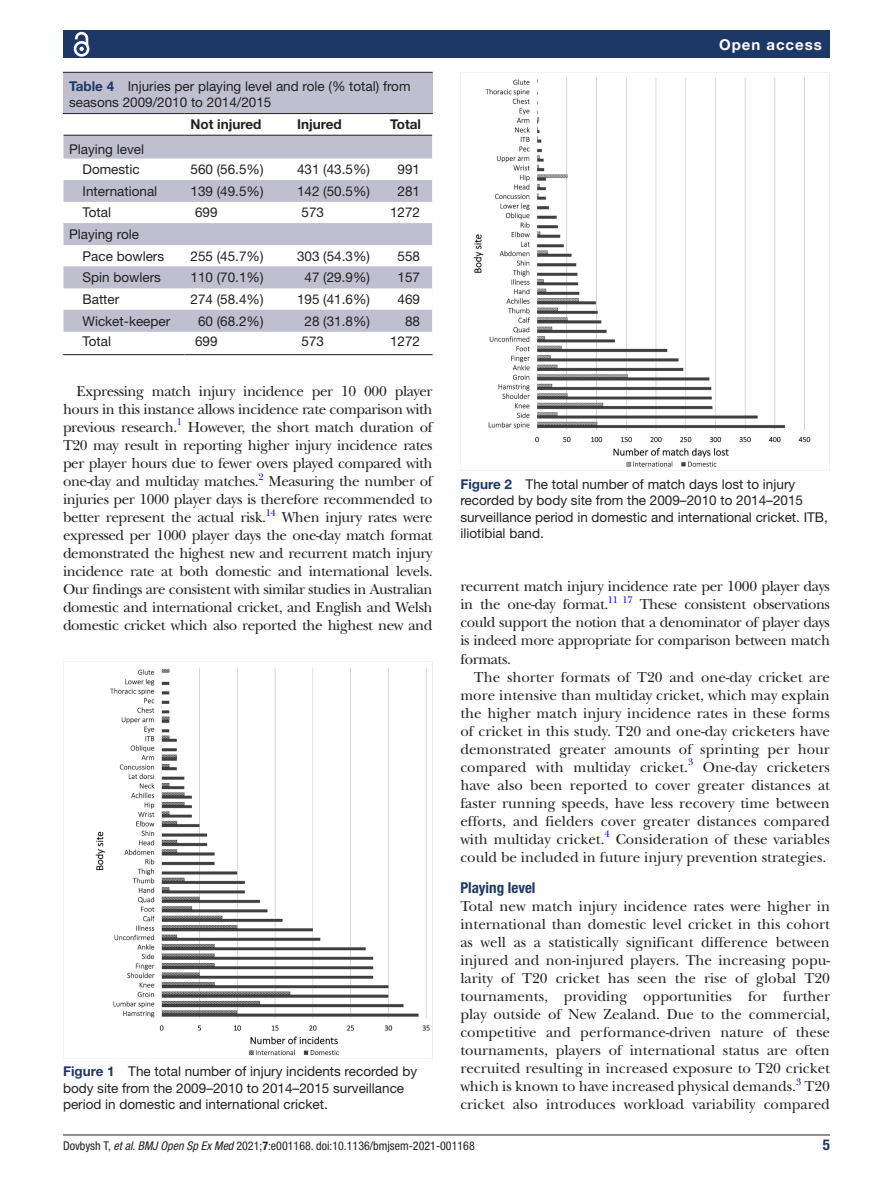
<style>
.page{position:relative;width:893px;height:1191px;background:#fff}
.page>*{position:absolute;margin:0;border:0;box-sizing:border-box;transform-origin:0 0}
.t1{font:15px/18px "New Baskerville";letter-spacing:-.025em;color:#231f20;text-align:justify}
.t2{font:700 condensed 15px "Helvetica Neue LT Std";color:#1d3766}
.t3{font:700 15px "Helvetica Neue LT Std";letter-spacing:.065em;color:#fff}
.t4{font:13.5px/16.5px "Helvetica Neue LT Std";color:#231f20}
.t5{font:700 13.5px "Helvetica Neue LT Std";color:#231f20}
.t6{font:condensed 12px "Helvetica Neue LT Std";color:#231f20}
.t7{font:9.9px "New Baskerville";color:#00f}
.s1{font-weight:700;color:#1d3766}
.s2{font-style:italic}
.s3{font-weight:700}
</style>
<div class="page">
<hr style="left:63px;top:1134px;width:767px;height:1px;background:#231f20">
<div style="left:63px;top:31px;width:767px;height:27px;background:#1d3766"></div>
<svg style="left:73px;top:31px;width:17px;height:26px"></svg>
<div style="left:63px;top:73px;width:370px;height:282px;background:#bfbfcf"></div>
<hr style="left:63px;top:72px;width:370px;height:1px;background:#231f20">
<div style="left:64px;top:114px;width:368px;height:240px;background:#fff"></div>
<svg style="left:64px;top:136px;width:368px;height:195px"></svg>
<hr style="left:63px;top:113px;width:121px;height:1px;background:#231f20">
<hr style="left:63px;top:135px;width:122px;height:1px;background:#231f20">
<hr style="left:184px;top:113px;width:107px;height:1px;background:#231f20">
<hr style="left:184px;top:135px;width:107px;height:1px;background:#231f20">
<hr style="left:291px;top:113px;width:93px;height:1px;background:#231f20">
<hr style="left:291px;top:135px;width:93px;height:1px;background:#231f20">
<hr style="left:384px;top:113px;width:49px;height:1px;background:#231f20">
<hr style="left:384px;top:135px;width:48px;height:1px;background:#231f20">
<hr style="left:63px;top:354px;width:121px;height:1px;background:#231f20">
<hr style="left:184px;top:354px;width:107px;height:1px;background:#231f20">
<hr style="left:291px;top:354px;width:93px;height:1px;background:#231f20">
<hr style="left:384px;top:354px;width:49px;height:1px;background:#231f20">
<svg style="left:63px;top:114px;width:1px;height:240px"></svg>
<svg style="left:432px;top:114px;width:1px;height:240px"></svg>
<img style="left:63px;top:661px;width:370px;height:397px">
<img style="left:460px;top:73px;width:370px;height:397px">
<p class="t4" style="left:69px;top:77px;width:343px"><span class="s1">Table 4</span> Injuries per playing level and role (% total) from seasons 2009/2010 to 2014/2015</p>
<p class="t5" style="left:190px;top:116px;width:73px">Not injured</p>
<p class="t5" style="left:297px;top:116px;width:46px">Injured</p>
<p class="t5" style="left:390px;top:116px;width:32px">Total</p>
<p class="t4" style="left:82px;top:139px;width:63px;line-height:20.1px;text-indent:-14px">Playing level<br>Domestic</p>
<p class="t4" style="left:190px;top:161px;width:75px">560 (56.5%)</p>
<p class="t4" style="left:297px;top:161px;width:75px">431 (43.5%)</p>
<p class="t4" style="left:398px;top:161px;width:24px">991</p>
<p class="t4" style="left:83px;top:182px;width:76px">International</p>
<p class="t4" style="left:191px;top:182px;width:75px">139 (49.5%)</p>
<p class="t4" style="left:297px;top:182px;width:75px">142 (50.5%)</p>
<p class="t4" style="left:398px;top:182px;width:24px">281</p>
<p class="t4" style="left:83px;top:204px;width:30px">Total</p>
<p class="t4" style="left:195px;top:204px;width:24px">699</p>
<p class="t4" style="left:301px;top:204px;width:24px">573</p>
<p class="t4" style="left:390px;top:204px;width:32px">1272</p>
<p class="t4" style="left:83px;top:223px;width:83px;line-height:21.6px;text-indent:-14px">Playing role<br>Pace bowlers</p>
<p class="t4" style="left:191px;top:247px;width:75px">255 (45.7%)</p>
<p class="t4" style="left:297px;top:247px;width:75px">303 (54.3%)</p>
<p class="t4" style="left:398px;top:247px;width:24px">558</p>
<p class="t4" style="left:83px;top:269px;width:80px">Spin bowlers</p>
<p class="t4" style="left:191px;top:269px;width:75px">110 (70.1%)</p>
<p class="t4" style="left:304px;top:269px;width:67px">47 (29.9%)</p>
<p class="t4" style="left:398px;top:269px;width:24px">157</p>
<p class="t4" style="left:83px;top:291px;width:38px">Batter</p>
<p class="t4" style="left:191px;top:291px;width:75px">274 (58.4%)</p>
<p class="t4" style="left:297px;top:291px;width:75px">195 (41.6%)</p>
<p class="t4" style="left:398px;top:291px;width:24px">469</p>
<p class="t4" style="left:83px;top:312px;width:89px">Wicket-keeper</p>
<p class="t4" style="left:198px;top:312px;width:67px">60 (68.2%)</p>
<p class="t4" style="left:305px;top:312px;width:67px">28 (31.8%)</p>
<p class="t4" style="left:405px;top:312px;width:17px">88</p>
<p class="t4" style="left:83px;top:332px;width:30px">Total</p>
<p class="t4" style="left:195px;top:332px;width:24px">699</p>
<p class="t4" style="left:301px;top:332px;width:24px">573</p>
<p class="t4" style="left:390px;top:332px;width:32px">1272</p>
<p class="t1" style="left:63px;top:382px;width:371px;text-indent:14px">Expressing match injury incidence per 10 000 player hours in this instance allows incidence rate comparison with previous research.</p>
<p class="t7" style="left:177px;top:416px;width:7px">1</p>
<p class="t1" style="left:63px;top:418px;width:371px;text-indent:125px">However, the short match duration of T20 may result in reporting higher injury incidence rates per player hours due to fewer overs played compared with one-day and multiday matches.</p>
<p class="t7" style="left:258px;top:470px;width:7px">2</p>
<p class="t1" style="left:63px;top:472px;width:371px;text-indent:206px">Measuring the number of injuries per 1000 player days is therefore recommended to better represent the actual risk.</p>
<p class="t7" style="left:266px;top:506px;width:12px">14</p>
<p class="t1" style="left:63px;top:508px;width:371px;text-indent:219px">When injury rates were expressed per 1000 player days the one-day match format demonstrated the highest new and recurrent match injury incidence rate at both domestic and international levels.<br>Our findings are consistent with similar studies in Australian domestic and international cricket, and English and Welsh domestic cricket which also reported the highest new and</p>
<p class="t4" style="left:63px;top:1063px;width:356px"><span class="s1">Figure 1</span> The total number of injury incidents recorded by body site from the 2009–2010 to 2014–2015 surveillance period in domestic and international cricket.</p>
<p class="t3" style="left:719px;top:35px;width:104px">Open access</p>
<p class="t4" style="left:460px;top:475px;width:369px"><span class="s1">Figure 2</span> The total number of match days lost to injury recorded by body site from the 2009–2010 to 2014–2015 surveillance period in domestic and international cricket. ITB, iliotibial band.</p>
<p class="t1" style="left:460px;top:578px;width:371px">recurrent match injury incidence rate per 1000 player days in the one-day format.</p>
<p class="t7" style="left:608px;top:594px;width:26px">11 17</p>
<p class="t1" style="left:460px;top:595px;width:371px;text-indent:179px">These consistent observations could support the notion that a denominator of player days is indeed more appropriate for comparison between match formats.</p>
<p class="t1" style="left:460px;top:667px;width:371px;text-indent:14px">The shorter formats of T20 and one-day cricket are more intensive than multiday cricket, which may explain the higher match injury incidence rates in these forms of cricket in this study. T20 and one-day cricketers have demonstrated greater amounts of sprinting per hour compared with multiday cricket.</p>
<p class="t7" style="left:688px;top:756px;width:7px">3</p>
<p class="t1" style="left:460px;top:757px;width:371px;text-indent:242px">One-day cricketers have also been reported to cover greater distances at faster running speeds, have less recovery time between efforts, and fielders cover greater distances compared with multiday cricket.<sup>4</sup> Consideration of these variables could be included in future injury prevention strategies.</p>
<p class="t2" style="left:460px;top:879px;width:77px">Playing level</p>
<p class="t1" style="left:460px;top:897px;width:371px">Total new match injury incidence rates were higher in international than domestic level cricket in this cohort as well as a statistically significant difference between injured and non-injured players. The increasing popu&shy;larity of T20 cricket has seen the rise of global T20 tournaments, providing opportunities for further play outside of New Zealand. Due to the commercial, competitive and performance-driven nature of these tournaments, players of international status are often recruited resulting in increased exposure to T20 cricket which is known to have increased physical demands.<sup>3</sup> T20 cricket also introduces workload variability compared</p>
<p class="t6" style="left:63px;top:1138px;width:413px">Dovbysh T, <span class="s2">et al</span>. <span class="s2">BMJ Open Sp Ex Med</span> 2021;<span class="s3">7</span>:e001168. doi:10.1136/bmjsem-2021-001168</p>
<p class="t2" style="left:823px;top:1135px;width:9px">5</p>
</div>
